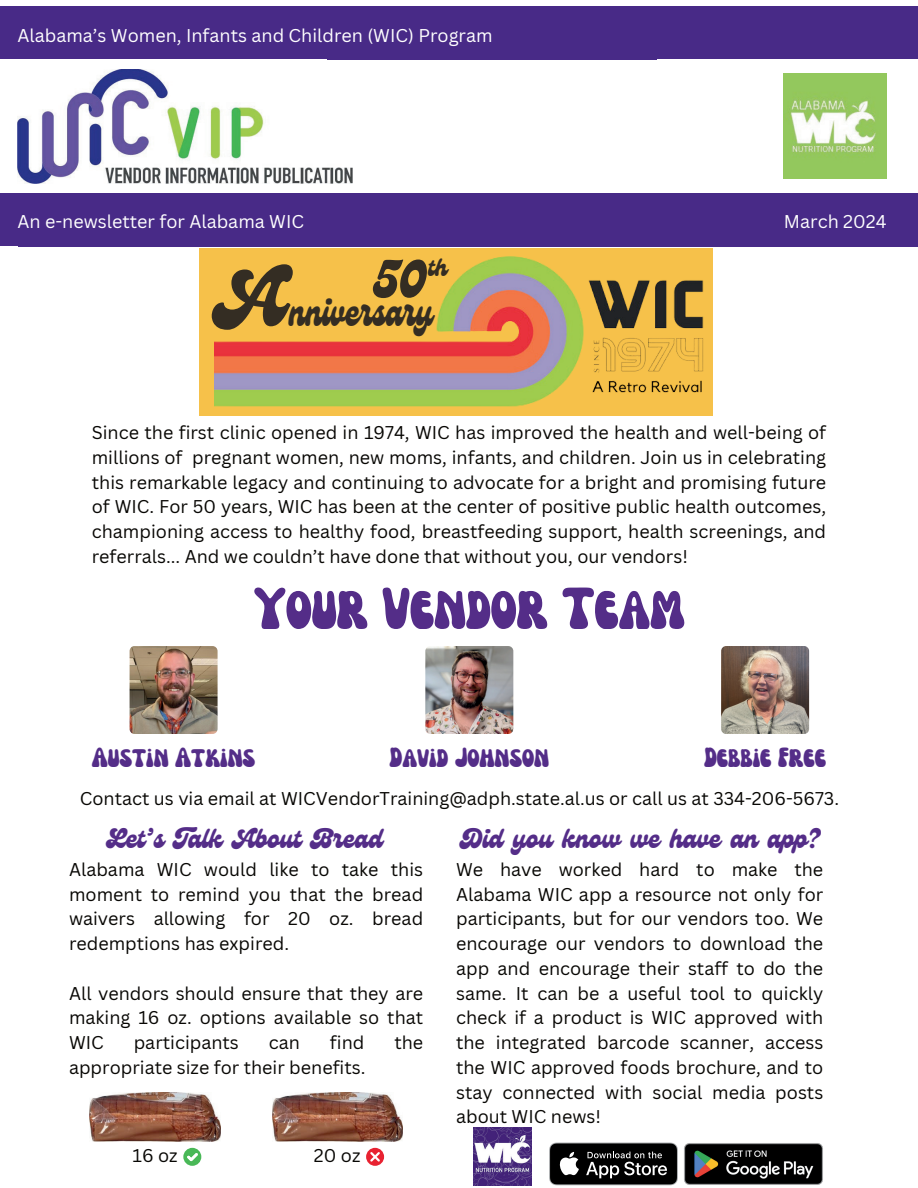
<style>
.page{position:relative;width:918px;height:1188px;background:#fff}
.page>*{position:absolute;margin:0;border:0;box-sizing:border-box;transform-origin:0 0}
.t1{font:82.5px "Genty";color:#342d23}
.t2{font:54.75px "Nectarine";color:#542d88}
.t3{font:51.45px "Genty";color:#342d23}
.t4{font:39.3px "Genty";color:#342d23;scale:.85 1}
.t5{font:27px "Genty";color:#542d88}
.t6{font:25.65px "Nectarine";color:#542d88}
.t7{font:18px/24.8px "Canva Sans";color:#080704;text-align:justify}
.t8{font:18px "Canva Sans";color:#fff}
</style>
<div class="page">
<img style="left:17px;top:69px;width:336px;height:115px">
<img style="left:784px;top:74px;width:102px;height:104px">
<div style="left:0;top:193px;width:330px;height:53px;background:#482a87"></div>
<div style="left:330px;top:193px;width:330px;height:53px;background:#482a87"></div>
<div style="left:588px;top:193px;width:330px;height:53px;background:#482a87"></div>
<div style="left:199px;top:248px;width:367px;height:167px;background:#f6c14a"></div>
<div style="left:346px;top:248px;width:367px;height:167px;background:#f6c14a"></div>
<img style="left:214px;top:256px;width:370px;height:151px">
<img style="left:588px;top:280px;width:116px;height:113px">
<svg style="left:549px;top:1143px;width:129px;height:42px;background:#2f3030"></svg>
<img style="left:684px;top:1143px;width:139px;height:42px">
<img style="left:473px;top:1127px;width:59px;height:59px">
<img style="left:130px;top:646px;width:88px;height:88px;border-radius:5px">
<img style="left:425px;top:646px;width:88px;height:88px;border-radius:5px">
<img style="left:721px;top:646px;width:88px;height:88px;border-radius:5px">
<div style="left:0;top:7px;width:327px;height:52px;background:#482a87"></div>
<div style="left:18px;top:7px;width:330px;height:52px;background:#482a87"></div>
<div style="left:348px;top:7px;width:330px;height:52px;background:#482a87"></div>
<div style="left:606px;top:7px;width:312px;height:52px;background:#482a87"></div>
<img style="left:90px;top:1092px;width:130px;height:50px">
<img style="left:272px;top:1092px;width:131px;height:50px">
<svg style="left:183px;top:1148px;width:18px;height:18px"></svg>
<div style="left:366px;top:1148px;width:18px;height:18px;background:#e82231;border-radius:50%"></div>
<svg style="left:370px;top:1152px;width:10px;height:10px"></svg>
<p class="t8" style="left:17px;top:25px;width:477px">Alabama’s Women, Infants and Children (WIC) Program</p>
<p class="t8" style="left:17px;top:211px;width:288px">An e-newsletter for Alabama WIC</p>
<p class="t8" style="left:784px;top:211px;width:104px">March 2024</p>
<h3 class="t3" style="left:372px;top:250px;width:77px">50<sup>th</sup></h3>
<h1 class="t1" style="left:214px;top:250px;width:72px">A</h1>
<h3 class="t4" style="left:289px;top:290px;width:171px">nniversary</h3>
<p class="t7" style="left:92px;top:420px;width:736px">Since the first clinic opened in 1974, WIC has improved the health and well-being of millions of pregnant women, new moms, infants, and children. Join us in celebrating this remarkable legacy and continuing to advocate for a bright and promising future of WIC. For 50 years, WIC has been at the center of positive public health outcomes, championing access to healthy food, breastfeeding support, health screenings, and referrals... And we couldn’t have done that without you, our vendors!</p>
<h2 class="t2" style="left:254px;top:578px;width:433px">Your Vendor Team</h2>
<h3 class="t6" style="left:92px;top:744px;width:165px">Austin Atkins</h3>
<h3 class="t6" style="left:390px;top:744px;width:161px">David Johnson</h3>
<h3 class="t6" style="left:704px;top:744px;width:124px">Debbie Free</h3>
<p class="t7" style="left:80px;top:786px;width:761px">Contact us via email at WICVendorTraining@adph.state.al.us or call us at 334-206-5673.</p>
<h3 class="t5" style="left:110px;top:823px;width:275px">Let’s Talk About Bread</h3>
<p class="t7" style="left:69px;top:857px;width:356px">Alabama WIC would like to take this moment to remind you that the bread waivers allowing for 20 oz. bread redemptions has expired.</p>
<p class="t7" style="left:69px;top:981px;width:356px">All vendors should ensure that they are making 16 oz. options available so that WIC</p>
<p class="t7" style="left:134px;top:1030px;width:107px">participants</p>
<p class="t7" style="left:269px;top:1030px;width:33px">can</p>
<p class="t7" style="left:330px;top:1030px;width:36px">find</p>
<p class="t7" style="left:394px;top:1030px;width:30px">the</p>
<p class="t7" style="left:69px;top:1055px;width:298px">appropriate size for their benefits.</p>
<p class="t7" style="left:133px;top:1143px;width:47px">16 oz</p>
<p class="t7" style="left:314px;top:1143px;width:48px">20 oz</p>
<h3 class="t5" style="left:461px;top:823px;width:360px">Did you know we have an app?</h3>
<p class="t7" style="left:456px;top:857px;width:369px">We have worked hard to make the Alabama WIC app a resource not only for participants, but for our vendors too. We encourage our vendors to download the app and encourage their staff to do the same. It can be a useful tool to quickly check if a product is WIC approved with the integrated barcode scanner, access the WIC approved foods brochure, and to stay connected with social media posts about WIC news!</p>
</div>
